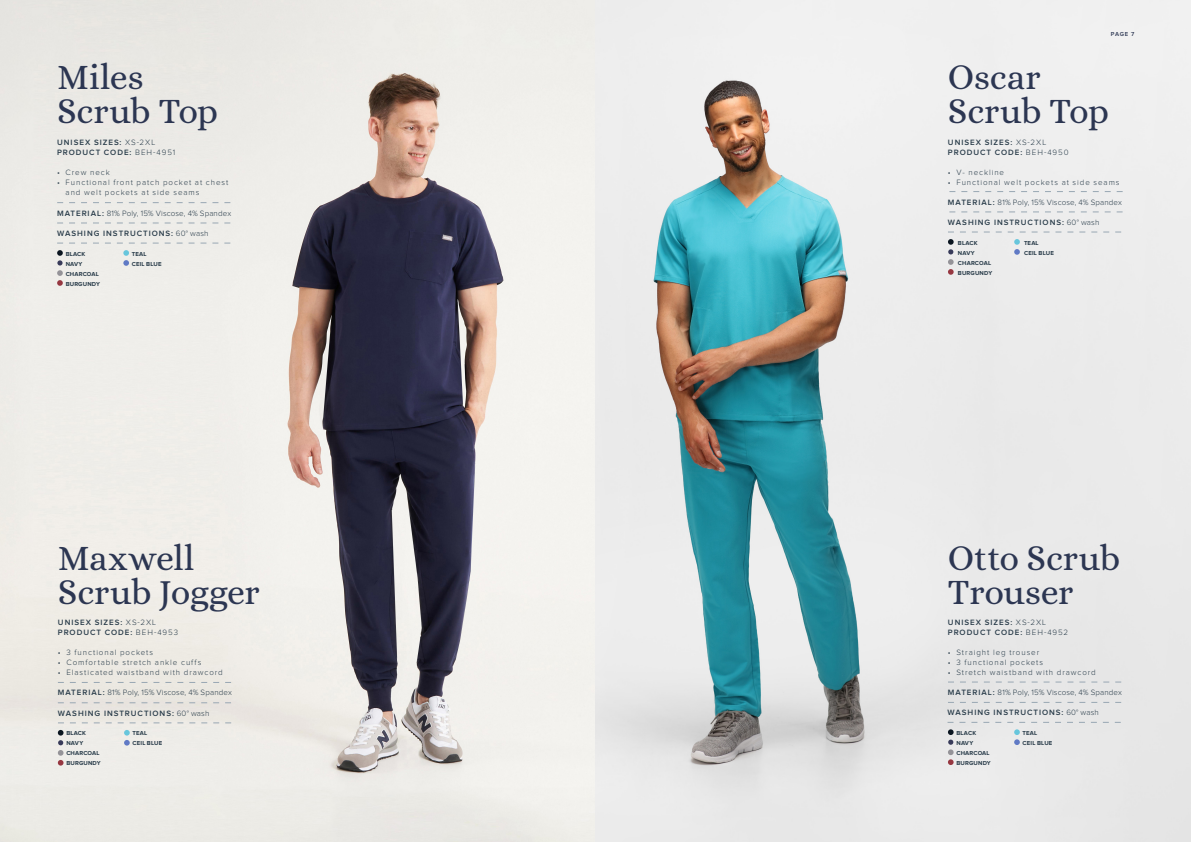
<style>
.page{position:relative;width:1191px;height:842px;background:#fff}
.page>*{position:absolute;margin:0;border:0;box-sizing:border-box;transform-origin:0 0}
.t1{font:36px/34px "Alice";letter-spacing:-.005em;color:#2c3652}
.t2{font:300 8px/10px "Proxima Nova";letter-spacing:.115em;color:#293c4a}
.t3{font:600 8px "Proxima Nova";letter-spacing:.12em;color:#293c4a}
.t4{font:300 8px "Proxima Nova";letter-spacing:.015em;color:#293c4a}
.t5{font:700 6px "Proxima Nova";letter-spacing:.025em;color:#293c4a}
.t6{font:600 6px "Proxima Nova";color:#2c3652}
.s1{font-weight:300}
.s2{font-weight:600}
</style>
<div class="page">
<img style="left:0;top:0;width:1191px;height:842px">
<svg style="left:948px;top:702px;width:173px;height:1px"></svg>
<svg style="left:948px;top:682px;width:173px;height:1px"></svg>
<svg style="left:949px;top:212px;width:173px;height:1px"></svg>
<svg style="left:949px;top:191px;width:173px;height:1px"></svg>
<svg style="left:58px;top:702px;width:173px;height:1px"></svg>
<svg style="left:58px;top:682px;width:173px;height:1px"></svg>
<svg style="left:57px;top:223px;width:173px;height:1px"></svg>
<svg style="left:57px;top:202px;width:173px;height:1px"></svg>
<svg style="left:1014px;top:239px;width:6px;height:16px"></svg>
<svg style="left:123px;top:250px;width:6px;height:16px"></svg>
<svg style="left:124px;top:730px;width:6px;height:16px"></svg>
<svg style="left:1014px;top:729px;width:5px;height:16px"></svg>
<svg style="left:57px;top:243px;width:173px;height:1px"></svg>
<svg style="left:58px;top:723px;width:173px;height:1px"></svg>
<svg style="left:947px;top:722px;width:173px;height:1px"></svg>
<svg style="left:948px;top:232px;width:173px;height:1px"></svg>
<svg style="left:57px;top:250px;width:6px;height:36px"></svg>
<svg style="left:58px;top:730px;width:6px;height:36px"></svg>
<svg style="left:948px;top:239px;width:5px;height:36px"></svg>
<svg style="left:948px;top:729px;width:5px;height:36px"></svg>
<p class="t6" style="left:1111px;top:31px;width:25px">PAGE 7</p>
<p class="t1" style="left:57px;top:62px;width:163px">Miles<br>Scrub Top</p>
<p class="t1" style="left:948px;top:63px;width:163px">Oscar<br>Scrub Top</p>
<p class="t3" style="left:57px;top:138px;width:100px">UNISEX SIZES: <span class="s1">XS-2XL</span></p>
<p class="t3" style="left:57px;top:148px;width:120px">PRODUCT CODE: <span class="s1">BEH-4951</span></p>
<p class="t3" style="left:948px;top:138px;width:100px">UNISEX SIZES: <span class="s1">XS-2XL</span></p>
<p class="t3" style="left:948px;top:148px;width:122px">PRODUCT CODE: <span class="s1">BEH-4950</span></p>
<p class="t2" style="left:57px;top:167px;width:54px">• Crew neck</p>
<p class="t2" style="left:66px;top:177px;width:164px;text-indent:-9px">• Functional front patch pocket at chest and welt pockets at side seams</p>
<p class="t2" style="left:948px;top:167px;width:58px">• V- neckline</p>
<p class="t2" style="left:948px;top:177px;width:173px">• Functional welt pockets at side seams</p>
<p class="t4" style="left:948px;top:198px;width:175px"><span class="s2">MATERIAL:</span> 81% Poly, 15% Viscose, 4% Spandex</p>
<p class="t4" style="left:57px;top:209px;width:175px"><span class="s2">MATERIAL:</span> 81% Poly, 15% Viscose, 4% Spandex</p>
<p class="t3" style="left:57px;top:230px;width:153px">WASHING INSTRUCTIONS: <span class="s1">60° wash</span></p>
<p class="t3" style="left:948px;top:219px;width:153px">WASHING INSTRUCTIONS: <span class="s1">60° wash</span></p>
<p class="t5" style="left:958px;top:240px;width:21px">BLACK</p>
<p class="t5" style="left:958px;top:250px;width:18px">NAVY</p>
<p class="t5" style="left:958px;top:260px;width:35px">CHARCOAL</p>
<p class="t5" style="left:958px;top:270px;width:36px">BURGUNDY</p>
<p class="t5" style="left:1024px;top:240px;width:16px">TEAL</p>
<p class="t5" style="left:66px;top:251px;width:21px">BLACK</p>
<p class="t5" style="left:1024px;top:250px;width:31px">CEIL BLUE</p>
<p class="t5" style="left:66px;top:261px;width:18px">NAVY</p>
<p class="t5" style="left:66px;top:271px;width:35px">CHARCOAL</p>
<p class="t5" style="left:66px;top:281px;width:36px">BURGUNDY</p>
<p class="t5" style="left:132px;top:251px;width:16px">TEAL</p>
<p class="t5" style="left:132px;top:261px;width:31px">CEIL BLUE</p>
<p class="t1" style="left:58px;top:543px;width:203px">Maxwell<br>Scrub Jogger</p>
<p class="t1" style="left:948px;top:543px;width:174px">Otto Scrub<br>Trouser</p>
<p class="t3" style="left:58px;top:619px;width:100px">UNISEX SIZES: <span class="s1">XS-2XL</span></p>
<p class="t3" style="left:58px;top:629px;width:122px">PRODUCT CODE: <span class="s1">BEH-4953</span></p>
<p class="t3" style="left:948px;top:619px;width:100px">UNISEX SIZES: <span class="s1">XS-2XL</span></p>
<p class="t3" style="left:948px;top:629px;width:122px">PRODUCT CODE: <span class="s1">BEH-4952</span></p>
<p class="t2" style="left:58px;top:648px;width:97px">• 3 functional pockets</p>
<p class="t2" style="left:58px;top:658px;width:145px">• Comfortable stretch ankle cuffs</p>
<p class="t2" style="left:58px;top:668px;width:166px">• Elasticated waistband with drawcord</p>
<p class="t2" style="left:948px;top:648px;width:93px">• Straight leg trouser</p>
<p class="t2" style="left:948px;top:658px;width:97px">• 3 functional pockets</p>
<p class="t2" style="left:948px;top:668px;width:149px">• Stretch waistband with drawcord</p>
<p class="t4" style="left:58px;top:689px;width:175px"><span class="s2">MATERIAL:</span> 81% Poly, 15% Viscose, 4% Spandex</p>
<p class="t4" style="left:948px;top:689px;width:175px"><span class="s2">MATERIAL:</span> 81% Poly, 15% Viscose, 4% Spandex</p>
<p class="t3" style="left:58px;top:709px;width:153px">WASHING INSTRUCTIONS: <span class="s1">60° wash</span></p>
<p class="t3" style="left:947px;top:709px;width:153px">WASHING INSTRUCTIONS: <span class="s1">60° wash</span></p>
<p class="t5" style="left:66px;top:731px;width:21px">BLACK</p>
<p class="t5" style="left:66px;top:741px;width:18px">NAVY</p>
<p class="t5" style="left:66px;top:751px;width:35px">CHARCOAL</p>
<p class="t5" style="left:66px;top:761px;width:36px">BURGUNDY</p>
<p class="t5" style="left:132px;top:731px;width:16px">TEAL</p>
<p class="t5" style="left:132px;top:741px;width:31px">CEIL BLUE</p>
<p class="t5" style="left:956px;top:730px;width:21px">BLACK</p>
<p class="t5" style="left:956px;top:740px;width:18px">NAVY</p>
<p class="t5" style="left:956px;top:750px;width:35px">CHARCOAL</p>
<p class="t5" style="left:956px;top:760px;width:36px">BURGUNDY</p>
<p class="t5" style="left:1022px;top:730px;width:16px">TEAL</p>
<p class="t5" style="left:1022px;top:740px;width:31px">CEIL BLUE</p>
</div>
